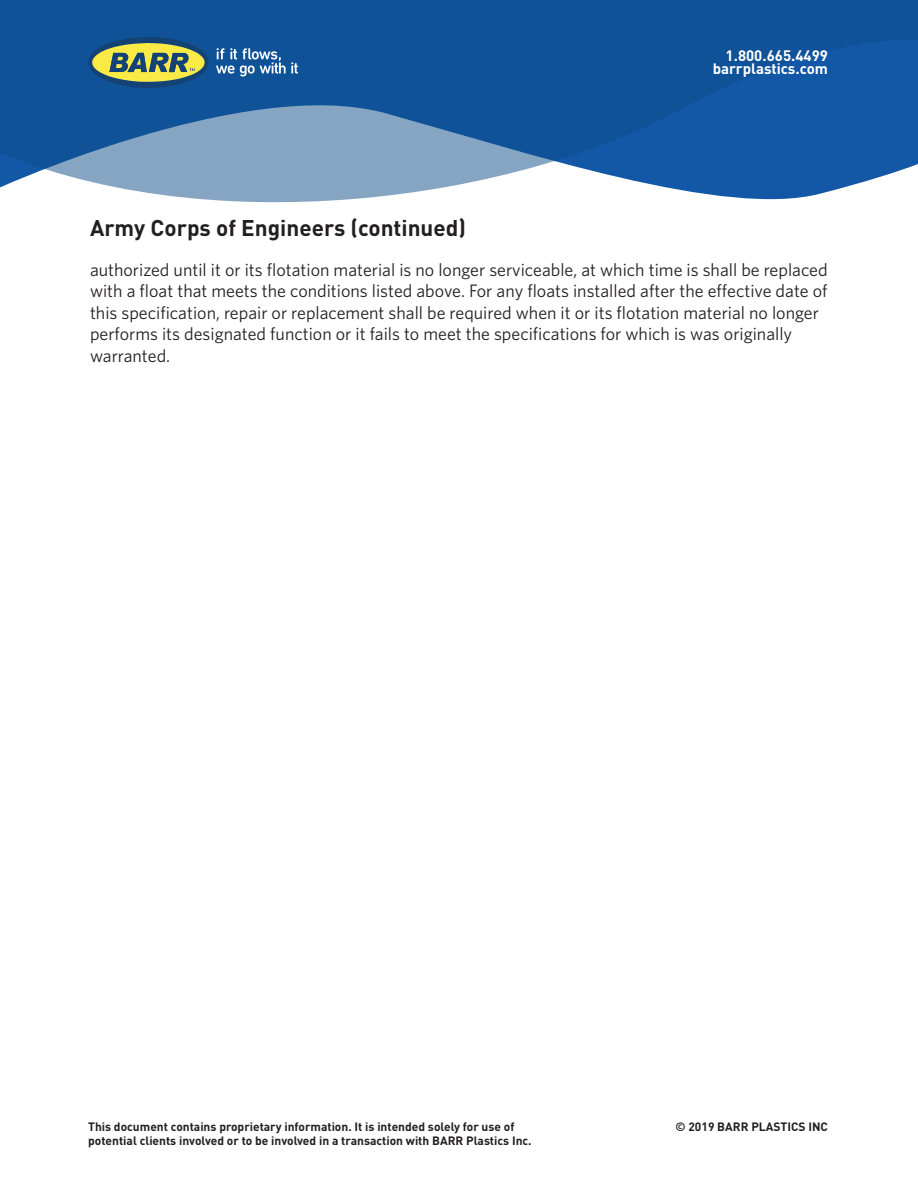
<style>
.page{position:relative;width:918px;height:1188px;background:#fff}
.page>*{position:absolute;margin:0;border:0;box-sizing:border-box;transform-origin:0 0}
.t1{font:700 22.5px "DIN Pro";color:#231f20}
.t2{font:18px/21.6px "Whitney";color:#231f20}
.t3{font:700 15px "DIN Pro";color:#fff}
.t4{font:700 12px/14.4px "DIN Pro";color:#231f20}
</style>
<div class="page">
<svg style="left:0;top:0;width:918px;height:203px;background:#376faa"></svg>
<svg style="left:88px;top:37px;width:121px;height:51px;background:#6b866a"></svg>
<svg style="left:216px;top:48px;width:82px;height:29px;background:#477aaf"></svg>
<p class="t1" style="left:90px;top:212px;width:377px">Army Corps of Engineers (continued)</p>
<p class="t3" style="left:726px;top:45px;width:104px">1.800.665.4499</p>
<p class="t3" style="left:713px;top:59px;width:117px">barrplastics.com</p>
<p class="t2" style="left:90px;top:258px;width:739px">authorized until it or its flotation material is no longer serviceable, at which time is shall be replaced with a float that meets the conditions listed above. For any floats installed after the effective date of this specification, repair or replacement shall be required when it or its flotation material no longer performs its designated function or it fails to meet the specifications for which is was originally warranted.</p>
<p class="t4" style="left:88px;top:1119px;width:445px">This document contains proprietary information. It is intended solely for use of potential clients involved or to be involved in a transaction with BARR Plastics Inc.</p>
<p class="t4" style="left:676px;top:1119px;width:154px">© 2019 BARR PLASTICS INC</p>
</div>
